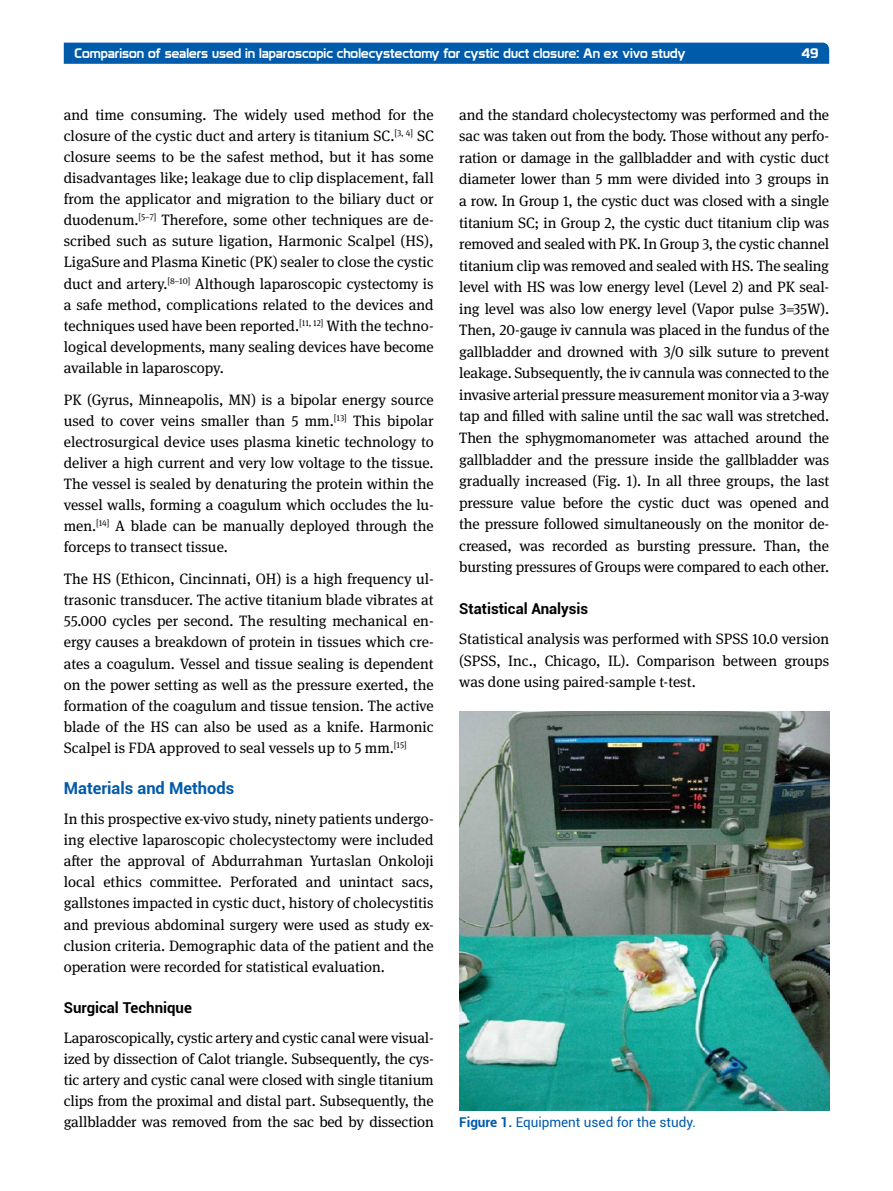
<style>
.page{position:relative;width:893px;height:1191px;background:#fff}
.page>*{position:absolute;margin:0;border:0;box-sizing:border-box;transform-origin:0 0}
.t1{font:700 16.5px "Roboto";color:#005baa}
.t2{font:15px/21.1px "DG Meta Serif Science";color:#000;text-align:justify}
.t3{font:700 15px "Roboto";color:#000}
.t4{font:13.5px "Prototype";color:#fff}
.t5{font:13.5px "Roboto";color:#005baa}
.s1{font-weight:700}
</style>
<div class="page">
<img style="left:459px;top:712px;width:371px;height:398px">
<div style="left:64px;top:43px;width:765px;height:21px;background:#005baa"></div>
<p class="t4" style="left:74px;top:45px;width:612px">Comparison of sealers used in laparoscopic cholecystectomy for cystic duct closure: An ex vivo study</p>
<p class="t4" style="left:802px;top:45px;width:18px">49</p>
<p class="t2" style="left:64px;top:104px;width:371px">and time consuming. The widely used method for the closure of the cystic duct and artery is titanium SC.<sup>[3,</sup> <sup>4]</sup> SC closure seems to be the safest method, but it has some disadvantages like; leakage due to clip displacement, fall from the applicator and migration to the biliary duct or duodenum.<sup>[5</sup><sup>–</sup><sup>7]</sup> Therefore, some other techniques are de&shy;scribed such as suture ligation, Harmonic Scalpel (HS), LigaSure and Plasma Kinetic (PK) sealer to close the cystic duct and artery.<sup>[8</sup><sup>–</sup><sup>10]</sup> Although laparoscopic cystectomy is a safe method, complications related to the devices and techniques used have been reported.<sup>[11,</sup> <sup>12]</sup> With the techno&shy;logical developments, many sealing devices have become available in laparoscopy.</p>
<p class="t2" style="left:64px;top:388px;width:371px">PK (Gyrus, Minneapolis, MN) is a bipolar energy source used to cover veins smaller than 5 mm.<sup>[13]</sup> This bipolar electrosurgical device uses plasma kinetic technology to deliver a high current and very low voltage to the tissue.<br>The vessel is sealed by denaturing the protein within the vessel walls, forming a coagulum which occludes the lu&shy;men.<sup>[14]</sup> A blade can be manually deployed through the forceps to transect tissue.</p>
<p class="t2" style="left:64px;top:568px;width:371px">The HS (Ethicon, Cincinnati, OH) is a high frequency ul&shy;trasonic transducer. The active titanium blade vibrates at 55.000 cycles per second. The resulting mechanical en&shy;ergy causes a breakdown of protein in tissues which cre&shy;ates a coagulum. Vessel and tissue sealing is dependent on the power setting as well as the pressure exerted, the formation of the coagulum and tissue tension. The active blade of the HS can also be used as a knife. Harmonic Scalpel is FDA approved to seal vessels up to 5 mm.<sup>[15]</sup></p>
<p class="t1" style="left:64px;top:777px;width:172px">Materials and Methods</p>
<p class="t2" style="left:64px;top:808px;width:371px">In this prospective ex-vivo study, ninety patients undergo&shy;ing elective laparoscopic cholecystectomy were included after the approval of Abdurrahman Yurtaslan Onkoloji local ethics committee. Perforated and unintact sacs, gallstones impacted in cystic duct, history of cholecystitis and previous abdominal surgery were used as study ex&shy;clusion criteria. Demographic data of the patient and the operation were recorded for statistical evaluation.</p>
<p class="t3" style="left:64px;top:997px;width:130px">Surgical Technique</p>
<p class="t2" style="left:64px;top:1026px;width:371px">Laparoscopically, cystic artery and cystic canal were visual&shy;ized by dissection of Calot triangle. Subsequently, the cys&shy;tic artery and cystic canal were closed with single titanium clips from the proximal and distal part. Subsequently, the gallbladder was removed from the sac bed by dissection</p>
<p class="t2" style="left:459px;top:103px;width:371px;line-height:21.6px">and the standard cholecystectomy was performed and the sac was taken out from the body. Those without any perfo&shy;ration or damage in the gallbladder and with cystic duct diameter lower than 5 mm were divided into 3 groups in a row. In Group 1, the cystic duct was closed with a single titanium SC; in Group 2, the cystic duct titanium clip was removed and sealed with PK. In Group 3, the cystic channel titanium clip was removed and sealed with HS. The sealing level with HS was low energy level (Level 2) and PK seal&shy;ing level was also low energy level (Vapor pulse 3=35W).<br>Then, 20-gauge iv cannula was placed in the fundus of the gallbladder and drowned with 3/0 silk suture to prevent leakage. Subsequently, the iv cannula was connected to the invasive arterial pressure measurement monitor via a 3-way tap and filled with saline until the sac wall was stretched.<br>Then the sphygmomanometer was attached around the gallbladder and the pressure inside the gallbladder was gradually increased (Fig. 1). In all three groups, the last pressure value before the cystic duct was opened and the pressure followed simultaneously on the monitor de&shy;creased, was recorded as bursting pressure. Than, the bursting pressures of Groups were compared to each other.</p>
<p class="t3" style="left:459px;top:598px;width:131px">Statistical Analysis</p>
<p class="t2" style="left:459px;top:628px;width:371px;line-height:21.6px">Statistical analysis was performed with SPSS 10.0 version (SPSS, Inc., Chicago, IL). Comparison between groups was done using paired-sample t-test.</p>
<p class="t5" style="left:459px;top:1113px;width:238px"><span class="s1">Figure 1.</span> Equipment used for the study.</p>
</div>
